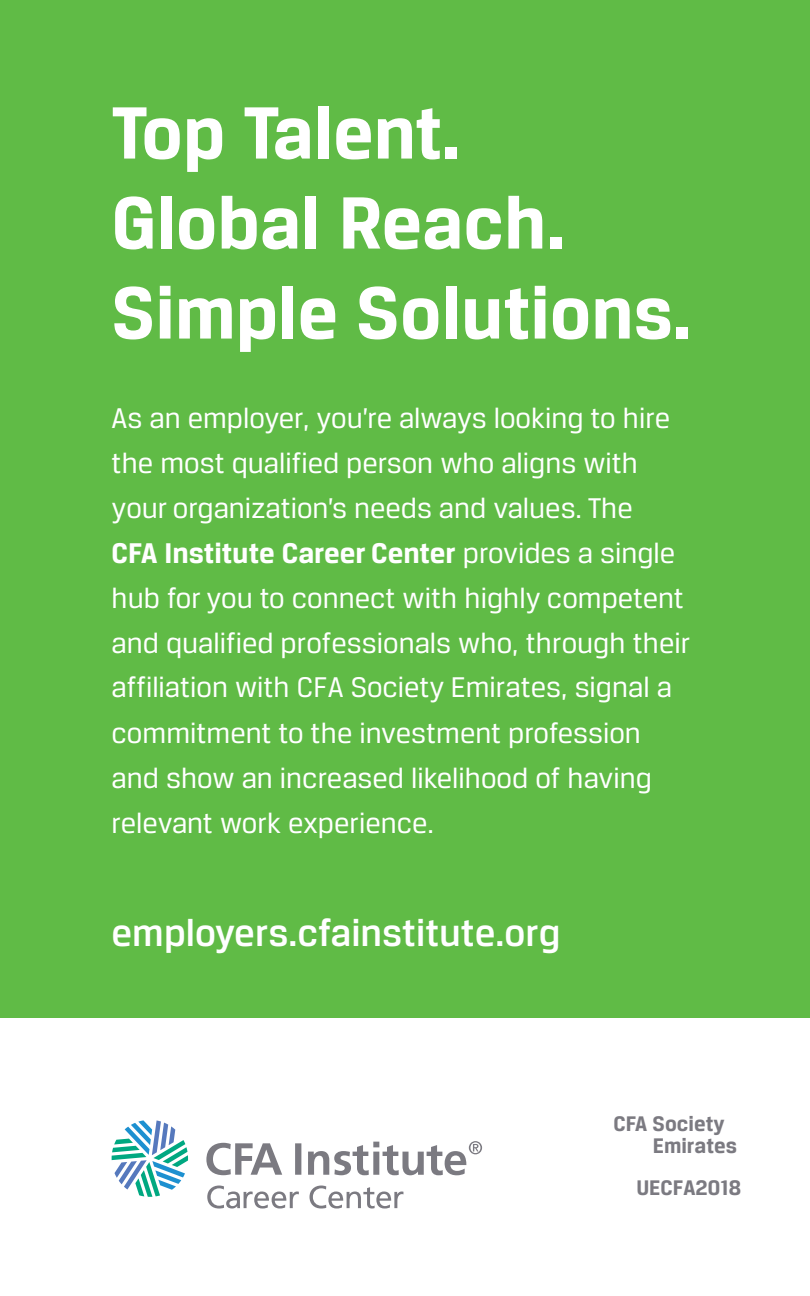
<style>
.page{position:relative;width:810px;height:1296px;background:#fff}
.page>*{position:absolute;margin:0;border:0;box-sizing:border-box;transform-origin:0 0}
.t1{font:700 78.75px/90px "CFA Breuer Text";color:#fff}
.t2{font:500 40.5px "CFA Breuer Text";color:#fff}
.t3{font:30.38px/44.8px "CFA Breuer Text";color:#fff}
.t4{font:700 22.5px/21.4px "CFA Breuer Text";color:#7b7a81}
.s1{font-weight:700}
</style>
<div class="page">
<div style="left:0;top:0;width:810px;height:1018px;background:#60bb46"></div>
<svg style="left:207px;top:1186px;width:92px;height:23px"></svg>
<svg style="left:310px;top:1186px;width:93px;height:23px"></svg>
<svg style="left:112px;top:1120px;width:76px;height:77px"></svg>
<svg style="left:206px;top:1143px;width:76px;height:32px"></svg>
<div style="left:295px;top:1143px;width:6px;height:32px;background:#7b7a81"></div>
<svg style="left:308px;top:1141px;width:174px;height:34px"></svg>
<p class="t1" style="left:112px;top:86px;width:581px">Top Talent.<br>Global Reach.<br>Simple Solutions.</p>
<p class="t3" style="left:112px;top:396px;width:580px">As an employer, you’re always looking to hire the most qualified person who aligns with your organization’s needs and values. The<br><span class="s1">CFA Institute Career Center</span> provides a single hub for you to connect with highly competent and qualified professionals who, through their affiliation with CFA Society Emirates, signal a</p>
<p class="t3" style="left:112px;top:711px;width:542px">commitment to the investment profession and show an increased likelihood of having relevant work experience.</p>
<p class="t2" style="left:112px;top:910px;width:450px">employers.cfainstitute.org</p>
<p class="t4" style="left:653px;top:1113px;width:86px;text-indent:-39px">CFA Society<br>Emirates</p>
<p class="t4" style="left:636px;top:1177px;width:106px">UECFA2018</p>
</div>
